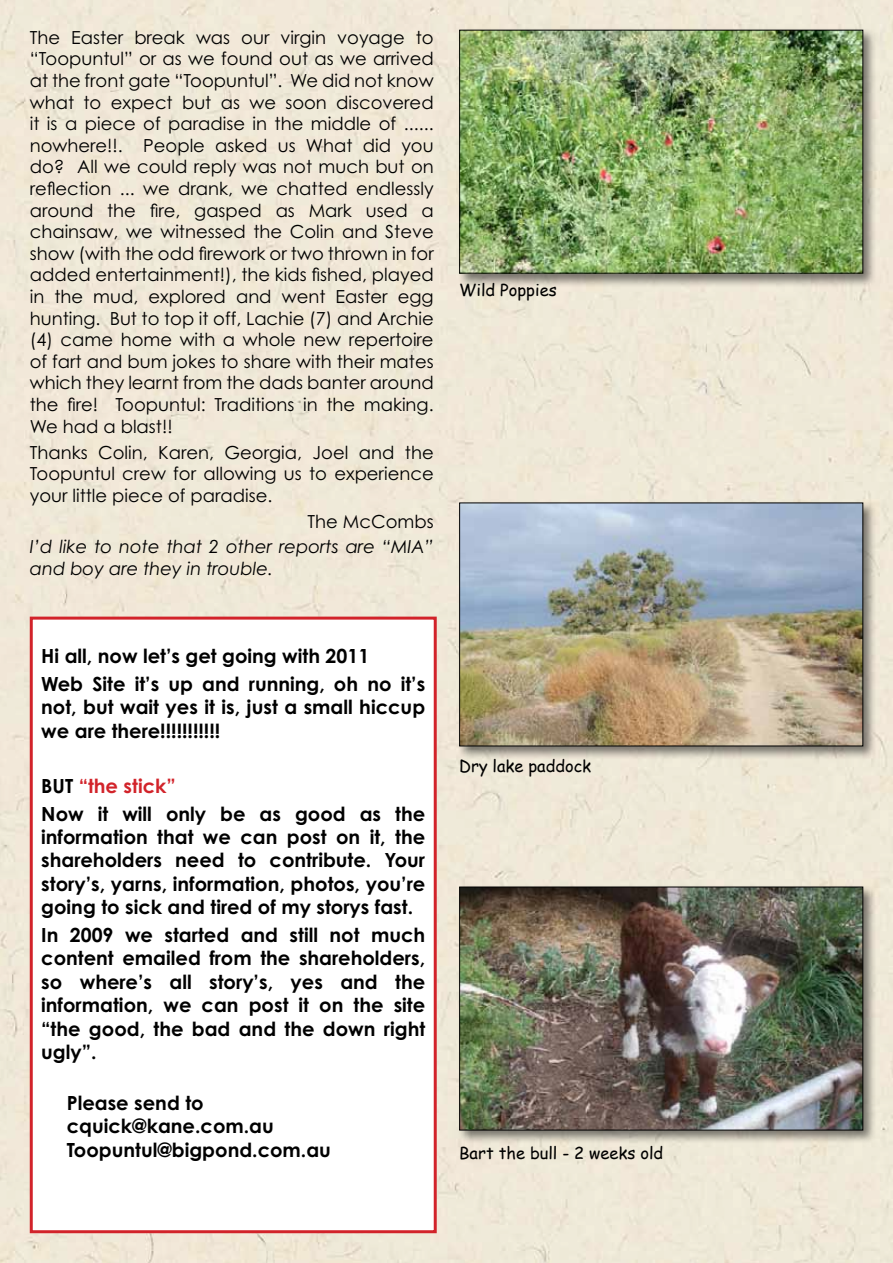
<style>
.page{position:relative;width:893px;height:1263px;background:#efe8d8}
.page>*{position:absolute;margin:0;border:0;box-sizing:border-box;transform-origin:0 0}
.t1{font:700 19.5px/23.4px "Century Gothic";color:#000}
.t2{font:18px/21.6px "Century Gothic";color:#000;text-align:justify}
.t3{font:italic 18px/21.6px "Century Gothic";color:#000}
.t4{font:16.5px "Comic Sans MS";color:#000}
.s1{color:#d2232a}
</style>
<div class="page">
<div style="left:31px;top:618px;width:404px;height:614px;background:#fff"></div>
<div style="left:30px;top:617px;width:407px;height:616px;border:3px solid #d2232a"></div>
<div style="left:457px;top:28px;width:420px;height:260px;background:#000;opacity:.5"></div>
<img style="left:461px;top:32px;width:400px;height:240px">
<div style="left:459px;top:30px;width:404px;height:244px;border:1px solid #000"></div>
<div style="left:457px;top:500px;width:420px;height:261px;background:#000;opacity:.5"></div>
<img style="left:461px;top:504px;width:400px;height:240px">
<div style="left:457px;top:884px;width:420px;height:261px;background:#000;opacity:.5"></div>
<img style="left:461px;top:889px;width:400px;height:239px">
<div style="left:459px;top:887px;width:404px;height:243px;border:1px solid #000"></div>
<p class="t2" style="left:30px;top:26px;width:405px">The Easter break was our virgin voyage to “Toopuntul” or as we found out as we arrived at the front gate “Toopuntul”. We did not know what to expect but as we soon discovered it is a piece of paradise in the middle of ...... nowhere!!. People asked us What did you do? All we could reply was not much but on reflection ... we drank, we chatted endlessly around the fire, gasped as Mark used a chainsaw, we witnessed the Colin and Steve show (with the odd firework or two thrown in for added entertainment!), the kids fished, played in the mud, explored and went Easter egg hunting. But to top it off, Lachie (7) and Archie (4) came home with a whole new repertoire of fart and bum jokes to share with their mates which they learnt from the dads banter around the fire! Toopuntul: Traditions in the making.<br>We had a blast!!</p>
<p class="t2" style="left:30px;top:441px;width:405px">Thanks Colin, Karen, Georgia, Joel and the Toopuntul crew for allowing us to experience your little piece of paradise.</p>
<p class="t2" style="left:308px;top:510px;width:128px">The McCombs</p>
<p class="t3" style="left:30px;top:536px;width:405px">I’d like to note that 2 other reports are “MIA” and boy are they in trouble.</p>
<p class="t4" style="left:459px;top:278px;width:99px">Wild Poppies</p>
<p class="t1" style="left:41px;top:642px;width:385px;line-height:27.6px">Hi all, now let’s get going with 2011<br>Web Site it’s up and running, oh no it’s</p>
<p class="t1" style="left:41px;top:695px;width:385px">not, but wait yes it is, just a small hiccup we are there!!!!!!!!!!!</p>
<p class="t1" style="left:41px;top:772px;width:385px;line-height:27.6px">BUT <span class="s1">“the stick”<br></span>Now it will only be as good as the</p>
<p class="t1" style="left:41px;top:825px;width:385px;text-align:justify">information that we can post on it, the shareholders need to contribute. Your story’s, yarns, information, photos, you’re going to sick and tired of my storys fast.</p>
<p class="t1" style="left:41px;top:923px;width:385px;text-align:justify">In 2009 we started and still not much content emailed from the shareholders, so where’s all story’s, yes and the information, we can post it on the site “the good, the bad and the down right ugly”.</p>
<p class="t1" style="left:67px;top:1091px;width:266px">Please send to cquick@kane.com.au<br>Toopuntul@bigpond.com.au</p>
<p class="t4" style="left:459px;top:754px;width:133px">Dry lake paddock</p>
<p class="t4" style="left:459px;top:1140px;width:206px">Bart the bull - 2 weeks old</p>
</div>
